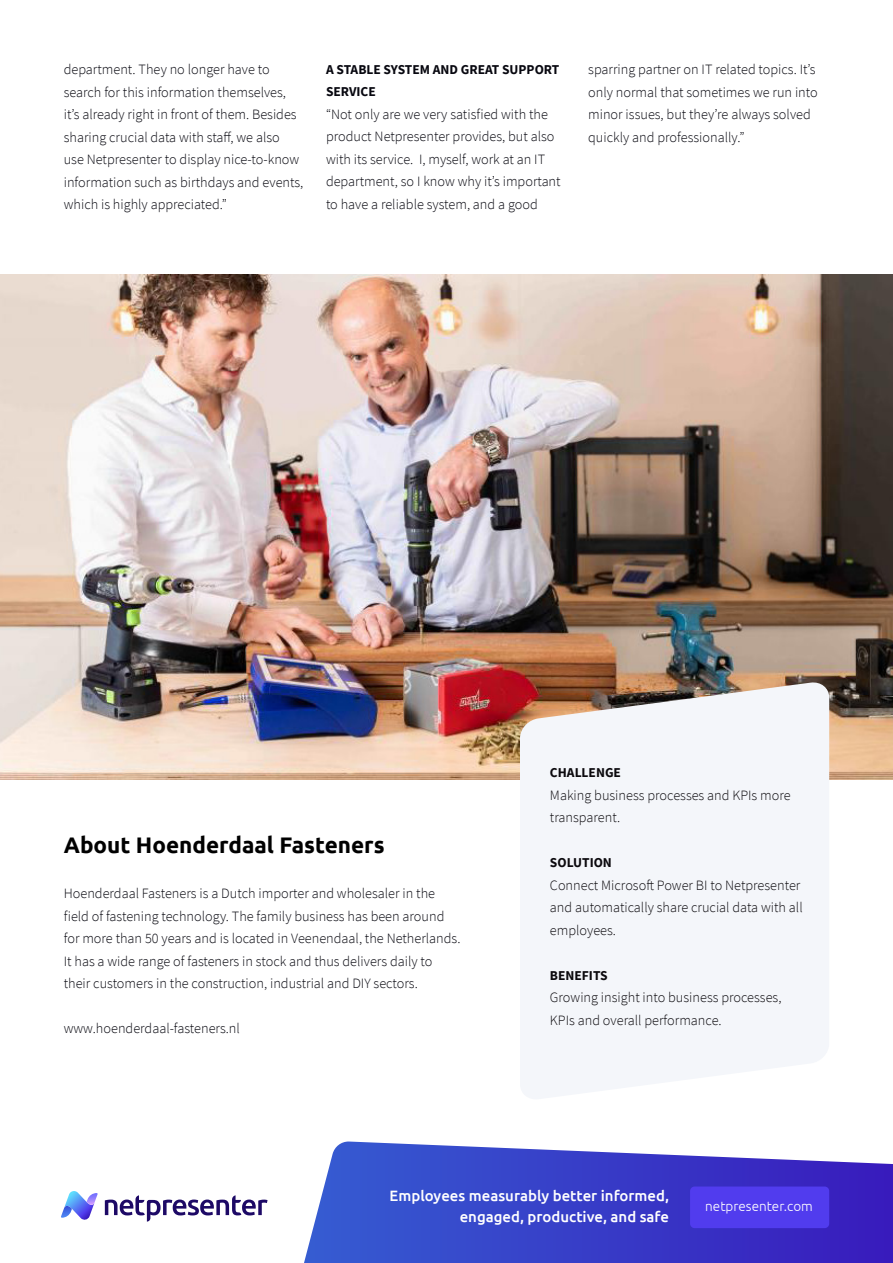
<style>
.page{position:relative;width:893px;height:1263px;background:#fff}
.page>*{position:absolute;margin:0;border:0;box-sizing:border-box;transform-origin:0 0}
.body{font:700 22.5px "Ubuntu";color:#000}
.body-2{font:500 15px/21px "Ubuntu";color:#fff;text-align:right}
.body-3{font:300 14.25px/22.5px "Source Sans Pro";color:#080810}
.body-4{font:300 14.25px/22.5px "Source Sans Pro";color:#0c0a0e}
.body-5{font:700 13.5px/22.5px "Source Sans Pro";color:#080810}
.body-6{font:700 13.5px "Source Sans Pro";color:#0c0a0e}
.body-7{font:300 13.5px "Ubuntu";color:#fff}
</style>
<div class="page">
<img style="left:0;top:274px;width:893px;height:505px">
<svg style="left:520px;top:681px;width:309px;height:418px;fill:#f4f6fa"></svg>
<svg style="left:304px;top:1141px;width:589px;height:122px;background:#5056ce"></svg>
<div style="left:690px;top:1186px;width:139px;height:42px;background:#513cee;border-radius:4px"></div>
<svg style="left:105px;top:1195px;width:163px;height:26px"></svg>
<svg style="left:61px;top:1191px;width:37px;height:29px"></svg>
<p class="body-3" style="left:64px;top:59px;width:241px">department. They no longer have to search for this information themselves, it’s already right in front of them. Besides sharing crucial data with staff, we also use Netpresenter to display nice-to-know information such as birthdays and events, which is highly appreciated.”</p>
<p class="body-5" style="left:326px;top:58px;width:235px">A STABLE SYSTEM AND GREAT SUPPORT<br>SERVICE</p>
<p class="body-3" style="left:326px;top:103px;width:236px">“Not only are we very satisfied with the product Netpresenter provides, but also with its service. I, myself, work at an IT department, so I know why it’s important to have a reliable system, and a good</p>
<p class="body-3" style="left:588px;top:59px;width:231px">sparring partner on IT related topics. It’s only normal that sometimes we run into minor issues, but they’re always solved quickly and professionally.”</p>
<p class="body" style="left:64px;top:832px;width:322px">About Hoenderdaal Fasteners</p>
<p class="body-3" style="left:64px;top:882px;width:398px">Hoenderdaal Fasteners is a Dutch importer and wholesaler in the field of fastening technology. The family business has been around for more than 50 years and is located in Veenendaal, the Netherlands.<br>It has a wide range of fasteners in stock and thus delivers daily to their customers in the construction, industrial and DIY sectors.</p>
<p class="body-3" style="left:64px;top:1017px;width:178px">www.hoenderdaal-fasteners.nl</p>
<p class="body-6" style="left:550px;top:763px;width:73px">CHALLENGE</p>
<p class="body-4" style="left:550px;top:784px;width:242px">Making business processes and KPIs more transparent.</p>
<p class="body-6" style="left:550px;top:853px;width:63px">SOLUTION</p>
<p class="body-4" style="left:550px;top:874px;width:254px">Connect Microsoft Power BI to Netpresenter and automatically share crucial data with all employees.</p>
<p class="body-6" style="left:550px;top:966px;width:59px">BENEFITS</p>
<p class="body-4" style="left:550px;top:986px;width:233px">Growing insight into business processes,<br>KPIs and overall performance.</p>
<p class="body-2" style="left:390px;top:1185px;width:281px">Employees measurably better informed, engaged, productive, and safe</p>
<p class="body-7" style="left:705px;top:1198px;width:109px">netpresenter.com</p>
</div>
